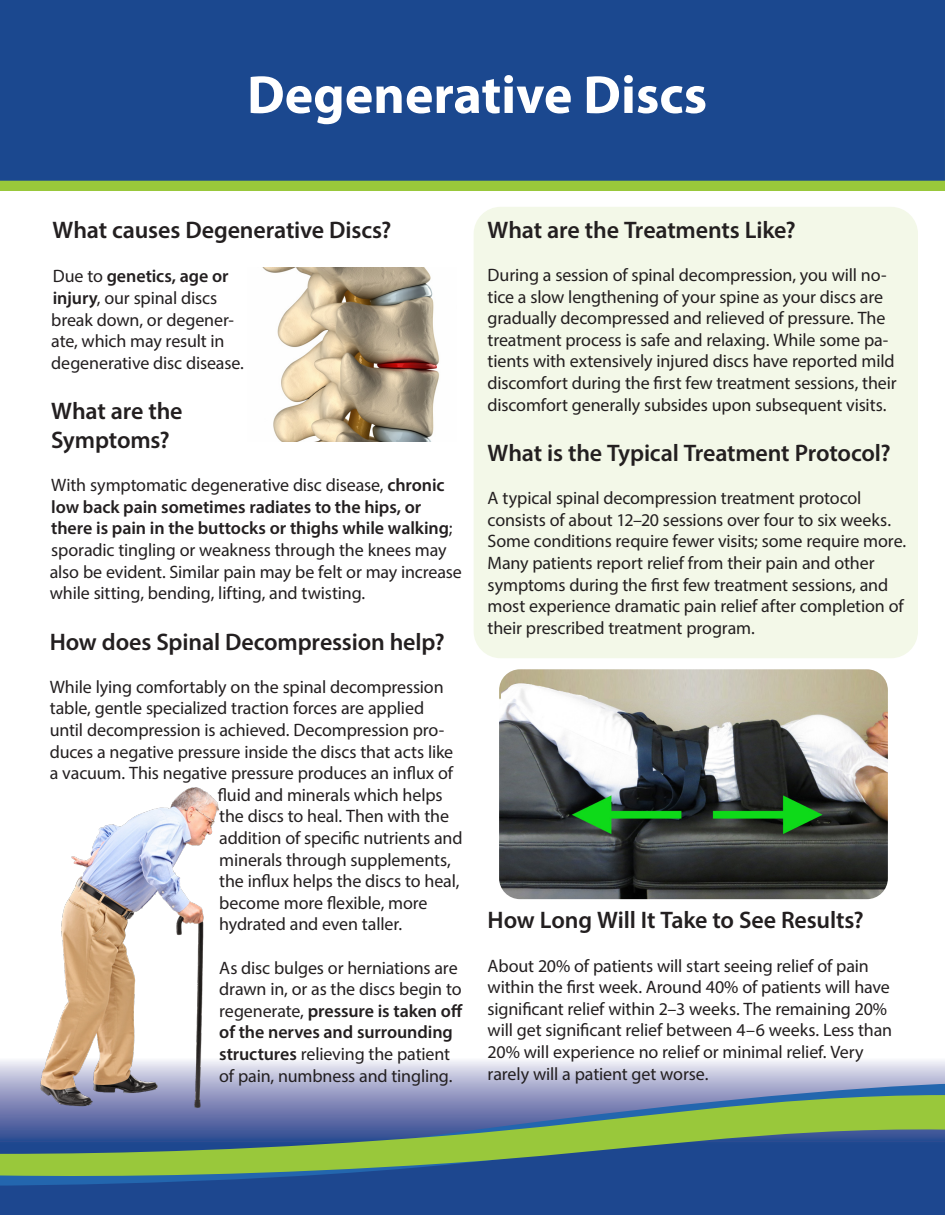
<style>
.page{position:relative;width:945px;height:1215px;background:#fff}
.page>*{position:absolute;margin:0;border:0;box-sizing:border-box;transform-origin:0 0}
.t1{font:700 54px "Myriad Pro";color:#fff}
.t2{font:600 24px/28.8px "Myriad Pro";letter-spacing:-.005em;color:#231f20}
.t3{font:18px/21.6px "Myriad Pro";letter-spacing:-.01em;color:#231f20}
.s1{font-weight:600}
</style>
<div class="page">
<svg style="left:0;top:1060px;width:945px;height:155px"></svg>
<svg style="left:0;top:1177px;width:556px;height:9px"></svg>
<svg style="left:377px;top:1084px;width:568px;height:11px"></svg>
<svg style="left:0;top:1095px;width:945px;height:82px"></svg>
<div style="left:0;top:119px;width:945px;height:72px;background:#99c83b"></div>
<div style="left:0;top:0;width:945px;height:181px;background:#1b488f"></div>
<div style="left:474px;top:207px;width:444px;height:451px;background:#f3f8e8;border-radius:27px"></div>
<img style="left:262px;top:267px;width:177px;height:175px">
<img style="left:36px;top:787px;width:189px;height:322px">
<img style="left:499px;top:669px;width:389px;height:230px">
<p class="t1" style="left:247px;top:60px;width:462px">Degenerative Discs</p>
<p class="t2" style="left:53px;top:215px;width:340px">What causes Degenerative Discs?</p>
<p class="t3" style="left:51px;top:265px;width:194px">Due to <span class="s1">genetics, age or injury</span>, our spinal discs break down, or degener&shy;ate, which may result in degenerative disc disease.</p>
<p class="t2" style="left:51px;top:396px;width:133px">What are the<br>Symptoms?</p>
<p class="t3" style="left:50px;top:474px;width:414px">With symptomatic degenerative disc disease, <span class="s1">chronic low back pain sometimes radiates to the hips, or there is pain in the buttocks or thighs while walking</span>; sporadic tingling or weakness through the knees may also be evident. Similar pain may be felt or may increase while sitting, bending, lifting, and twisting.</p>
<p class="t2" style="left:50px;top:627px;width:397px">How does Spinal Decompression help?</p>
<p class="t3" style="left:50px;top:676px;width:395px">While lying comfortably on the spinal decompression</p>
<p class="t3" style="left:50px;top:697px;width:376px">table, gentle specialized traction forces are applied</p>
<p class="t3" style="left:50px;top:719px;width:396px">until decompression is achieved. Decompression pro-</p>
<p class="t3" style="left:50px;top:741px;width:405px">duces a negative pressure inside the discs that acts like</p>
<p class="t3" style="left:50px;top:762px;width:405px">a vacuum. This negative pressure produces an influx of</p>
<p class="t3" style="left:218px;top:784px;width:226px">fluid and minerals which helps</p>
<p class="t3" style="left:219px;top:805px;width:231px">the discs to heal. Then with the</p>
<p class="t3" style="left:219px;top:827px;width:245px">addition of specific nutrients and</p>
<p class="t3" style="left:219px;top:849px;width:233px">minerals through supplements,</p>
<p class="t3" style="left:219px;top:870px;width:242px">the influx helps the discs to heal,</p>
<p class="t3" style="left:219px;top:892px;width:210px">become more flexible, more</p>
<p class="t3" style="left:219px;top:913px;width:184px">hydrated and even taller.</p>
<p class="t3" style="left:219px;top:957px;width:245px">As disc bulges or herniations are drawn in, or as the discs begin to regenerate, <span class="s1">pressure is taken off of the nerves and surrounding structures</span> relieving the patient of pain, numbness and tingling.</p>
<p class="t2" style="left:488px;top:215px;width:310px">What are the Treatments Like?</p>
<p class="t3" style="left:488px;top:264px;width:411px">During a session of spinal decompression, you will no&shy;tice a slow lengthening of your spine as your discs are gradually decompressed and relieved of pressure. The treatment process is safe and relaxing. While some pa&shy;tients with extensively injured discs have reported mild discomfort during the first few treatment sessions, their discomfort generally subsides upon subsequent visits.</p>
<p class="t2" style="left:488px;top:438px;width:405px">What is the Typical Treatment Protocol?</p>
<p class="t3" style="left:488px;top:487px;width:420px">A typical spinal decompression treatment protocol consists of about 12–20 sessions over four to six weeks.<br>Some conditions require fewer visits; some require more.<br>Many patients report relief from their pain and other symptoms during the first few treatment sessions, and most experience dramatic pain relief after completion of their prescribed treatment program.</p>
<p class="t2" style="left:488px;top:905px;width:377px">How Long Will It Take to See Results?</p>
<p class="t3" style="left:488px;top:955px;width:406px">About 20% of patients will start seeing relief of pain within the first week. Around 40% of patients will have significant relief within 2–3 weeks. The remaining 20% will get significant relief between 4–6 weeks. Less than 20% will experience no relief or minimal relief. Very rarely will a patient get worse.</p>
</div>
